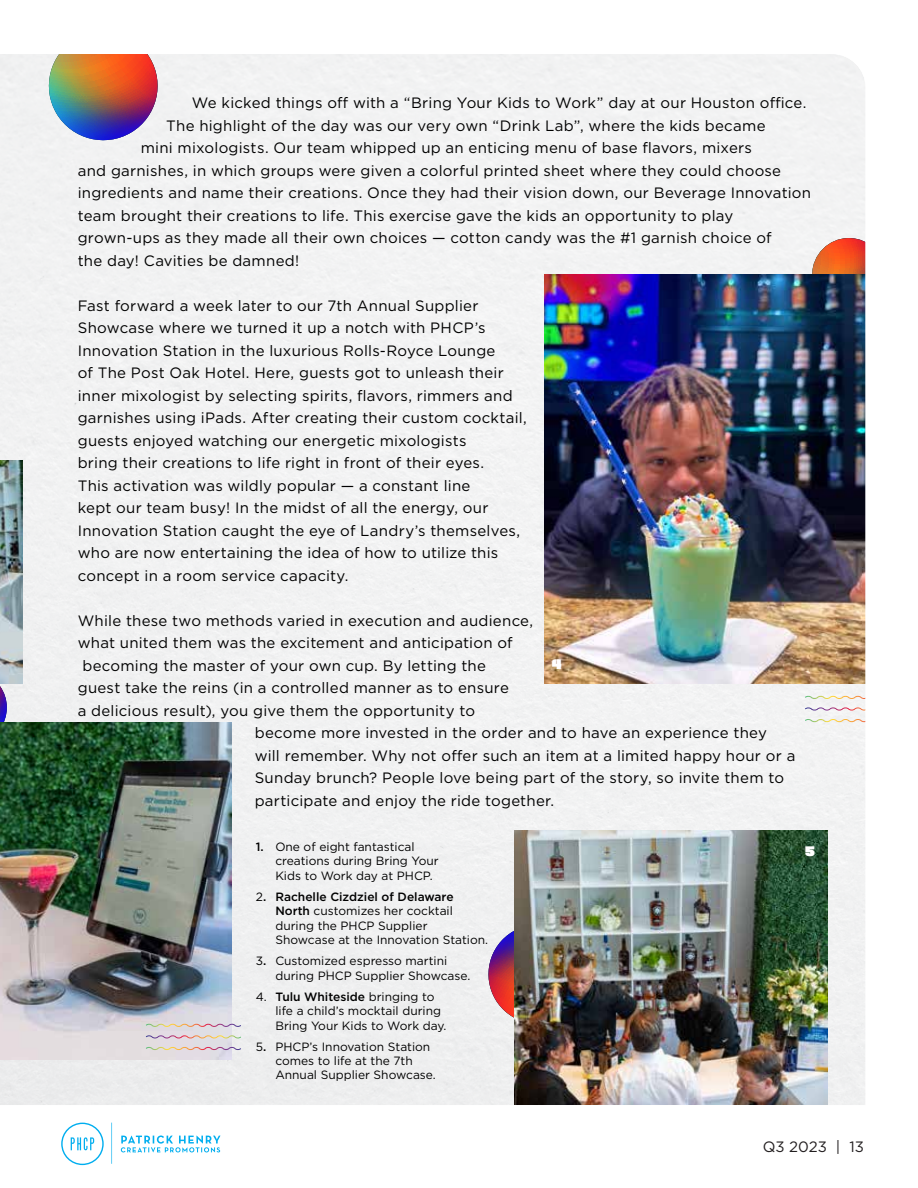
<style>
.page{position:relative;width:918px;height:1188px;background:#fff}
.page>*{position:absolute;margin:0;border:0;box-sizing:border-box;transform-origin:0 0}
.t1{font:15px/22.5px "Gotham";letter-spacing:.015em;color:#000}
.t2{font:15px "Gotham";color:#231f20}
.t3{font:13.5px "Force";color:#fff}
.t4{font:12px/14.4px "Gotham";color:#000}
.s1{font-weight:500}
</style>
<div class="page">
<img style="left:0;top:54px;width:866px;height:1112px">
<svg style="left:58px;top:1123px;width:162px;height:42px"></svg>
<p class="t1" style="left:192px;top:92px;width:616px">We kicked things off with a “Bring Your Kids to Work” day at our Houston office.</p>
<p class="t1" style="left:166px;top:114px;width:601px">The highlight of the day was our very own “Drink Lab”, where the kids became</p>
<p class="t1" style="left:141px;top:137px;width:613px">mini mixologists. Our team whipped up an enticing menu of base flavors, mixers</p>
<p class="t1" style="left:78px;top:159px;width:705px">and garnishes, in which groups were given a colorful printed sheet where they could choose</p>
<p class="t1" style="left:78px;top:182px;width:735px">ingredients and name their creations. Once they had their vision down, our Beverage Innovation</p>
<p class="t1" style="left:78px;top:204px;width:657px">team brought their creations to life. This exercise gave the kids an opportunity to play</p>
<p class="t1" style="left:78px;top:227px;width:696px">grown-ups as they made all their own choices — cotton candy was the #1 garnish choice of</p>
<p class="t1" style="left:78px;top:249px;width:223px">the day! Cavities be damned!</p>
<p class="t1" style="left:78px;top:294px;width:451px">Fast forward a week later to our 7th Annual Supplier Showcase where we turned it up a notch with PHCP’s Innovation Station in the luxurious Rolls-Royce Lounge<br>of The Post Oak Hotel. Here, guests got to unleash their inner mixologist by selecting spirits, flavors, rimmers and garnishes using iPads. After creating their custom cocktail, guests enjoyed watching our energetic mixologists<br>bring their creations to life right in front of their eyes.<br>This activation was wildly popular — a constant line<br>kept our team busy! In the midst of all the energy, our Innovation Station caught the eye of Landry’s themselves, who are now entertaining the idea of how to utilize this concept in a room service capacity.</p>
<p class="t1" style="left:78px;top:609px;width:457px">While these two methods varied in execution and audience,</p>
<p class="t1" style="left:78px;top:632px;width:436px">what united them was the excitement and anticipation of</p>
<p class="t1" style="left:82px;top:654px;width:405px">becoming the master of your own cup. By letting the</p>
<p class="t1" style="left:78px;top:677px;width:433px">guest take the reins (in a controlled manner as to ensure</p>
<p class="t1" style="left:78px;top:699px;width:399px">a delicious result), you give them the opportunity to</p>
<p class="t1" style="left:255px;top:722px;width:514px">become more invested in the order and to have an experience they</p>
<p class="t1" style="left:255px;top:744px;width:542px">will remember. Why not offer such an item at a limited happy hour or a</p>
<p class="t1" style="left:255px;top:767px;width:531px">Sunday brunch? People love being part of the story, so invite them to</p>
<p class="t1" style="left:255px;top:789px;width:301px">participate and enjoy the ride together.</p>
<p class="t4" style="left:275px;top:839px;width:165px;text-indent:-20px"><span class="s1">1.</span> One of eight fantastical creations during Bring Your<br>Kids to Work day at PHCP.</p>
<p class="t4" style="left:275px;top:889px;width:214px;text-indent:-20px">2<span class="s1">. Rachelle Cizdziel of Delaware<br>North</span> customizes her cocktail during the PHCP Supplier<br>Showcase at the Innovation Station.</p>
<p class="t4" style="left:275px;top:953px;width:197px;text-indent:-20px">3<span class="s1">.</span> Customized espresso martini during PHCP Supplier Showcase.</p>
<p class="t4" style="left:275px;top:989px;width:173px;text-indent:-20px">4. <span class="s1">Tulu Whiteside</span> bringing to life a child’s mocktail during<br>Bring Your Kids to Work day.</p>
<p class="t4" style="left:275px;top:1039px;width:162px;text-indent:-20px">5<span class="s1">.</span> PHCP’s Innovation Station comes to life at the 7th<br>Annual Supplier Showcase.</p>
<p class="t3" style="left:552px;top:655px;width:11px">4</p>
<p class="t3" style="left:805px;top:843px;width:11px">5</p>
<p class="t1" style="left:763px;top:1135px;width:100px">Q3 2023 | 3</p>
<p class="t2" style="left:836px;top:1137px;width:30px">| 13</p>
</div>
